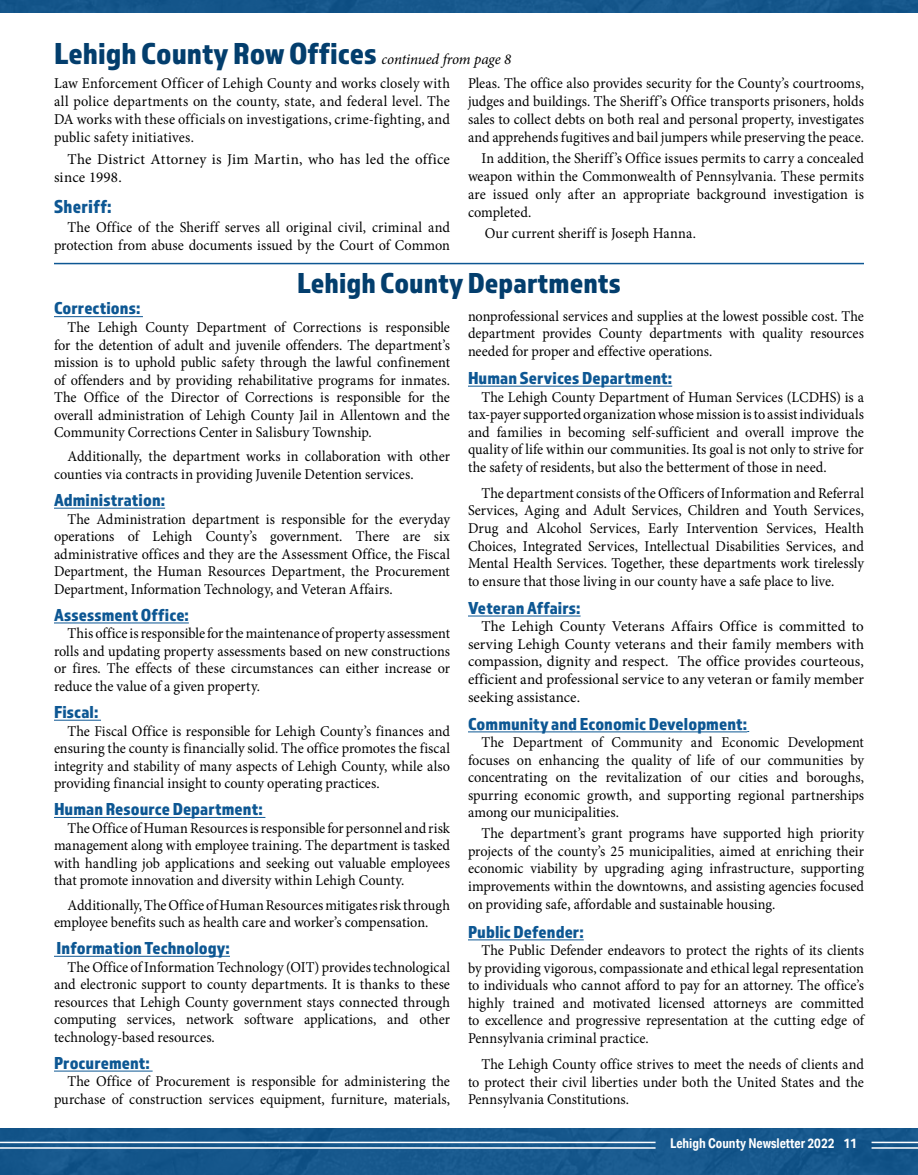
<style>
.page{position:relative;width:918px;height:1175px;background:#fff}
.page>*{position:absolute;margin:0;border:0;box-sizing:border-box;transform-origin:0 0}
.t1{font:31.5px "Almaq Refined";color:#033e6d}
.t2{font:30px "Almaq Refined";color:#033e6d}
.t3{font:19.5px "Almaq Refined";letter-spacing:.015em;color:#0d5793;scale:.95 1}
.t4{font:18px "Almaq Refined";letter-spacing:.005em;color:#0d5793}
.t5{font:15px/17.5px "Minion Pro";color:#000;text-align:justify;scale:.95 1}
.t6{font:15px/17.5px "Minion Pro";color:#000;text-align:justify}
.t7{font:15px/18px "Minion Pro";letter-spacing:.02em;color:#000}
.t8{font:700 13.5px "Aktiv Grotesk Cd";color:#fff}
.s1{font-family:"Minion Pro";font-style:italic;font-size:15px;color:#000}
</style>
<div class="page">
<div style="left:0;top:1128px;width:918px;height:46px;background:#16578c"></div>
<hr style="left:872px;top:1147px;width:46px;height:1px;background:#fff">
<hr style="left:0;top:1147px;width:656px;height:1px;background:#fff">
<hr style="left:872px;top:1141px;width:46px;height:2px;background:#fff">
<hr style="left:0;top:1141px;width:656px;height:2px;background:#fff">
<div style="left:0;top:0;width:918px;height:13px;background:#16578c"></div>
<hr style="left:54px;top:316px;width:89px;height:1px;background:#0d5793">
<hr style="left:54px;top:508px;width:111px;height:1px;background:#0d5793">
<hr style="left:54px;top:622px;width:135px;height:1px;background:#0d5793">
<hr style="left:54px;top:720px;width:47px;height:1px;background:#0d5793">
<hr style="left:54px;top:817px;width:211px;height:1px;background:#0d5793">
<hr style="left:54px;top:956px;width:176px;height:1px;background:#0d5793">
<hr style="left:54px;top:1070px;width:99px;height:1px;background:#0d5793">
<hr style="left:468px;top:386px;width:204px;height:1px;background:#0d5793">
<hr style="left:468px;top:616px;width:113px;height:1px;background:#0d5793">
<hr style="left:468px;top:731px;width:279px;height:1px;background:#0d5793">
<hr style="left:468px;top:939px;width:116px;height:1px;background:#0d5793">
<hr style="left:54px;top:263px;width:810px;height:1px;background:#0d5793">
<h1 class="t1" style="left:54px;top:35px;width:459px">Lehigh County Row Offices <span class="s1">continued from page 8</span></h1>
<p class="t5" style="left:54px;top:74px;width:418px;line-height:18px">Law Enforcement Officer of Lehigh County and works closely with all police departments on the county, state, and federal level. The DA works with these officials on investigations, crime-fighting, and public safety initiatives.</p>
<p class="t7" style="left:54px;top:150px;width:398px;text-indent:14px">The District Attorney is Jim Martin, who has led the office since 1998.</p>
<h3 class="t3" style="left:54px;top:195px;width:62px">Sheriff:</h3>
<p class="t5" style="left:54px;top:218px;width:418px;line-height:18px;text-align:right">The Office of the Sheriff serves all original civil, criminal and protection from abuse documents issued by the Court of Common</p>
<p class="t5" style="left:468px;top:74px;width:418px;line-height:18px">Pleas. The office also provides security for the County’s courtrooms, judges and buildings. The Sheriff’s Office transports prisoners, holds sales to collect debts on both real and personal property, investigates and apprehends fugitives and bail jumpers while preserving the peace.</p>
<p class="t5" style="left:468px;top:149px;width:418px;line-height:18px;text-indent:13px">In addition, the Sheriff’s Office issues permits to carry a concealed weapon within the Commonwealth of Pennsylvania. These permits are issued only after an appropriate background investigation is completed.</p>
<p class="t5" style="left:485px;top:225px;width:224px">Our current sheriff is Joseph Hanna.</p>
<h2 class="t2" style="left:297px;top:265px;width:325px">Lehigh County Departments</h2>
<p class="t5" style="left:468px;top:307px;width:418px">nonprofessional services and supplies at the lowest possible cost. The department provides County departments with quality resources needed for proper and effective operations.</p>
<p class="t4" style="left:468px;top:367px;width:206px">Human Services Department:</p>
<p class="t5" style="left:468px;top:388px;width:418px;text-indent:13px">The Lehigh County Department of Human Services (LCDHS) is a tax-payer supported organization whose mission is to assist individuals and families in becoming self-sufficient and overall improve the quality of life within our communities. Its goal is not only to strive for the safety of residents, but also the betterment of those in need.</p>
<p class="t5" style="left:468px;top:484px;width:418px;text-indent:13px">The department consists of the Officers of Information and Referral Services, Aging and Adult Services, Children and Youth Services, Drug and Alcohol Services, Early Intervention Services, Health Choices, Integrated Services, Intellectual Disabilities Services, and Mental Health Services. Together, these departments work tirelessly to ensure that those living in our county have a safe place to live.</p>
<p class="t4" style="left:468px;top:597px;width:114px">Veteran Affairs:</p>
<p class="t6" style="left:468px;top:618px;width:398px;text-indent:14px">The Lehigh County Veterans Affairs Office is committed to serving Lehigh County veterans and their family members with compassion, dignity and respect. The office provides courteous, efficient and professional service to any veteran or family member seeking assistance.</p>
<p class="t4" style="left:468px;top:713px;width:281px">Community and Economic Development:</p>
<p class="t5" style="left:468px;top:733px;width:418px;text-indent:13px">The Department of Community and Economic Development focuses on enhancing the quality of life of our communities by concentrating on the revitalization of our cities and boroughs, spurring economic growth, and supporting regional partnerships among our municipalities.</p>
<p class="t5" style="left:468px;top:824px;width:418px;text-indent:13px">The department’s grant programs have supported high priority projects of the county’s 25 municipalities, aimed at enriching their economic viability by upgrading aging infrastructure, supporting improvements within the downtowns, and assisting agencies focused on providing safe, affordable and sustainable housing.</p>
<p class="t4" style="left:468px;top:920px;width:117px">Public Defender:</p>
<p class="t5" style="left:468px;top:941px;width:418px;text-indent:13px">The Public Defender endeavors to protect the rights of its clients by providing vigorous, compassionate and ethical legal representation to individuals who cannot afford to pay for an attorney. The office’s highly trained and motivated licensed attorneys are committed to excellence and progressive representation at the cutting edge of Pennsylvania criminal practice.</p>
<p class="t5" style="left:468px;top:1055px;width:418px;text-indent:13px">The Lehigh County office strives to meet the needs of clients and to protect their civil liberties under both the United States and the Pennsylvania Constitutions.</p>
<p class="t4" style="left:54px;top:297px;width:88px">Corrections:</p>
<p class="t5" style="left:54px;top:318px;width:418px;text-indent:13px">The Lehigh County Department of Corrections is responsible for the detention of adult and juvenile offenders. The department’s mission is to uphold public safety through the lawful confinement of offenders and by providing rehabilitative programs for inmates.<br>The Office of the Director of Corrections is responsible for the overall administration of Lehigh County Jail in Allentown and the Community Corrections Center in Salisbury Township.</p>
<p class="t5" style="left:54px;top:448px;width:418px;text-indent:13px">Additionally, the department works in collaboration with other counties via contracts in providing Juvenile Detention services.</p>
<p class="t4" style="left:54px;top:489px;width:113px">Administration:</p>
<p class="t5" style="left:54px;top:510px;width:418px;text-indent:13px">The Administration department is responsible for the everyday operations of Lehigh County’s government. There are six administrative offices and they are the Assessment Office, the Fiscal Department, the Human Resources Department, the Procurement Department, Information Technology, and Veteran Affairs.</p>
<p class="t4" style="left:54px;top:604px;width:136px">Assessment Office:</p>
<p class="t5" style="left:54px;top:625px;width:418px;text-indent:13px">This office is responsible for the maintenance of property assessment rolls and updating property assessments based on new constructions or fires. The effects of these circumstances can either increase or reduce the value of a given property.</p>
<p class="t4" style="left:54px;top:701px;width:46px">Fiscal:</p>
<p class="t5" style="left:54px;top:722px;width:418px;text-indent:13px">The Fiscal Office is responsible for Lehigh County’s finances and ensuring the county is financially solid. The office promotes the fiscal integrity and stability of many aspects of Lehigh County, while also providing financial insight to county operating practices.</p>
<p class="t4" style="left:54px;top:798px;width:210px">Human Resource Department:</p>
<p class="t5" style="left:54px;top:819px;width:418px;text-indent:13px">The Office of Human Resources is responsible for personnel and risk management along with employee training. The department is tasked with handling job applications and seeking out valuable employees that promote innovation and diversity within Lehigh County.</p>
<p class="t5" style="left:54px;top:896px;width:418px;text-indent:13px">Additionally, The Office of Human Resources mitigates risk through employee benefits such as health care and worker’s compensation.</p>
<p class="t4" style="left:57px;top:937px;width:175px">Information Technology:</p>
<p class="t5" style="left:54px;top:958px;width:418px;text-indent:13px">The Office of Information Technology (OIT) provides technological and electronic support to county departments. It is thanks to these resources that Lehigh County government stays connected through computing services, network software applications, and other technology-based resources.</p>
<p class="t4" style="left:54px;top:1052px;width:97px">Procurement:</p>
<p class="t5" style="left:54px;top:1072px;width:418px;text-align:right">The Office of Procurement is responsible for administering the purchase of construction services equipment, furniture, materials,</p>
<p class="t8" style="left:670px;top:1134px;width:189px">Lehigh County Newsletter 2022 11</p>
</div>
